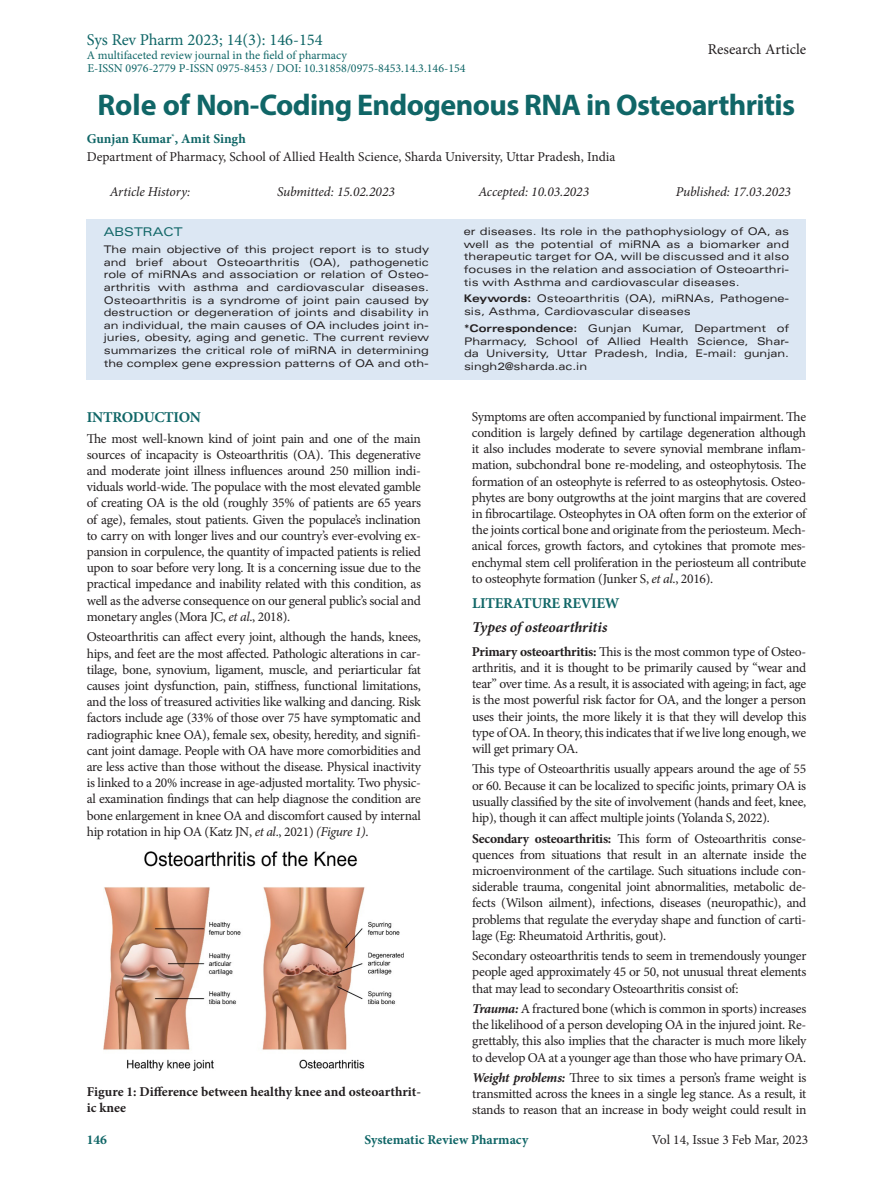
<style>
.page{position:relative;width:893px;height:1188px;background:#fff}
.page>*{position:absolute;margin:0;border:0;box-sizing:border-box;transform-origin:0 0}
.t1{font:700 30px "Myriad Pro";letter-spacing:-.02em;color:#106667}
.t2{font:16.5px "Minion Pro";color:#106667}
.t3{font:700 15px "Minion Pro";letter-spacing:-.02em;color:#106667}
.t4{font:italic 700 15px "Minion Pro";color:#231f20}
.t5{font:15px "Minion Pro";color:#231f20}
.t6{font:13.5px/16.2px "Minion Pro";letter-spacing:-.02em;color:#231f20;text-align:justify}
.t7{font:13.5px/18.3px "Minion Pro";color:#231f20}
.t8{font:italic 13.5px "Minion Pro";letter-spacing:-.005em;color:#231f20}
.t9{font:700 13.5px/16.2px "Minion Pro";color:#231f20}
.t10{font:700 13.5px "Minion Pro";color:#106667}
.t11{font:12px "Minion Pro";color:#106667}
.t12{font:expanded 12px "Univers LT Std";color:#106667}
.t13{font:expanded 10.5px/12.6px "Univers LT Std";color:#231f20;text-align:justify}
.s1{font-weight:700;color:#106667}
.s2{font-style:italic}
.s3{font-weight:700}
.s4{font-weight:700;font-style:italic}
</style>
<div class="page">
<img style="left:104px;top:852px;width:300px;height:219px">
<div style="left:87px;top:219px;width:719px;height:160px;background:#dce7f3"></div>
<p class="t2" style="left:87px;top:28px;width:237px">Sys Rev Pharm 2023; 14(3): 146-154</p>
<p class="t11" style="left:87px;top:47px;width:262px">A multifaceted review journal in the field of pharmacy</p>
<p class="t5" style="left:708px;top:39px;width:100px">Research Article</p>
<h1 class="t1" style="left:97px;top:85px;width:699px">Role of Non-Coding Endogenous RNA in Osteoarthritis</h1>
<p class="t7" style="left:87px;top:130px;width:530px"><span class="s1">Gunjan Kumar</span><sup>*</sup><span class="s1">, Amit Singh<br></span>Department of Pharmacy, School of Allied Health Science, Sharda University, Uttar Pradesh, India</p>
<p class="t11" style="left:87px;top:61px;width:380px">E-ISSN 0976-2779 P-ISSN 0975-8453 / DOI: 10.31858/0975-8453.14.3.146-154</p>
<p class="t8" style="left:110px;top:183px;width:82px">Article History:</p>
<p class="t8" style="left:277px;top:183px;width:119px">Submitted: 15.02.2023</p>
<p class="t8" style="left:478px;top:183px;width:112px">Accepted: 10.03.2023</p>
<p class="t8" style="left:676px;top:183px;width:117px">Published: 17.03.2023</p>
<p class="t12" style="left:104px;top:225px;width:80px">ABSTRACT</p>
<p class="t13" style="left:104px;top:243px;width:327px">The main objective of this project report is to study and brief about Osteoarthritis (OA), pathogenetic role of miRNAs and association or relation of Osteo&shy;arthritis with asthma and cardiovascular diseases.<br>Osteoarthritis is a syndrome of joint pain caused by destruction or degeneration of joints and disability in an individual, the main causes of OA includes joint in&shy;juries, obesity, aging and genetic. The current review summarizes the critical role of miRNA in determining the complex gene expression patterns of OA and oth-</p>
<p class="t3" style="left:87px;top:407px;width:115px">INTRODUCTION</p>
<p class="t6" style="left:87px;top:430px;width:336px">The most well-known kind of joint pain and one of the main sources of incapacity is Osteoarthritis (OA). This degenerative and moderate joint illness influences around 250 million indi&shy;viduals world-wide. The populace with the most elevated gamble of creating OA is the old (roughly 35% of patients are 65 years of age), females, stout patients. Given the populace’s inclination to carry on with longer lives and our country’s ever-evolving ex&shy;pansion in corpulence, the quantity of impacted patients is relied upon to soar before very long. It is a concerning issue due to the practical impedance and inability related with this condition, as well as the adverse consequence on our general public’s social and monetary angles (Mora JC, <span class="s2">et al</span>., 2018).</p>
<p class="t6" style="left:87px;top:629px;width:336px">Osteoarthritis can affect every joint, although the hands, knees, hips, and feet are the most affected. Pathologic alterations in car&shy;tilage, bone, synovium, ligament, muscle, and periarticular fat causes joint dysfunction, pain, stiffness, functional limitations, and the loss of treasured activities like walking and dancing. Risk factors include age (33% of those over 75 have symptomatic and radiographic knee OA), female sex, obesity, heredity, and signifi&shy;cant joint damage. People with OA have more comorbidities and are less active than those without the disease. Physical inactivity is linked to a 20% increase in age-adjusted mortality. Two physic&shy;al examination findings that can help diagnose the condition are bone enlargement in knee OA and discomfort caused by internal hip rotation in hip OA (Katz JN, <span class="s2">et al</span>., 2021) <span class="s2">(Figure 1)</span>.</p>
<p class="t9" style="left:87px;top:1083px;width:336px">Figure 1: Difference between healthy knee and osteoarthrit&shy;ic knee</p>
<p class="t13" style="left:464px;top:225px;width:327px">er diseases. Its role in the pathophysiology of OA, as well as the potential of miRNA as a biomarker and therapeutic target for OA, will be discussed and it also focuses in the relation and association of Osteoarthri&shy;tis with Asthma and cardiovascular diseases.</p>
<p class="t13" style="left:464px;top:292px;width:327px"><span class="s3">Keywords:</span> Osteoarthritis (OA), miRNAs, Pathogene&shy;sis, Asthma, Cardiovascular diseases</p>
<p class="t13" style="left:464px;top:322px;width:327px"><span class="s3">*Correspondence:</span> Gunjan Kumar, Department of Pharmacy, School of Allied Health Science, Shar&shy;da University, Uttar Pradesh, India, E-mail: gunjan. singh2@sharda.ac.in</p>
<p class="t6" style="left:472px;top:409px;width:336px">Symptoms are often accompanied by functional impairment. The condition is largely defined by cartilage degeneration although it also includes moderate to severe synovial membrane inflam&shy;mation, subchondral bone re-modeling, and osteophytosis. The formation of an osteophyte is referred to as osteophytosis. Osteo&shy;phytes are bony outgrowths at the joint margins that are covered in fibrocartilage. Osteophytes in OA often form on the exterior of the joints cortical bone and originate from the periosteum. Mech&shy;anical forces, growth factors, and cytokines that promote mes&shy;enchymal stem cell proliferation in the periosteum all contribute to osteophyte formation (Junker S, <span class="s2">et al</span>., 2016).</p>
<p class="t3" style="left:472px;top:593px;width:149px">LITERATURE REVIEW</p>
<p class="t4" style="left:472px;top:617px;width:137px">Types of osteoarthritis</p>
<p class="t6" style="left:472px;top:643px;width:336px"><span class="s3">Primary osteoarthritis:</span> This is the most common type of Osteo&shy;arthritis, and it is thought to be primarily caused by “wear and tear” over time. As a result, it is associated with ageing; in fact, age is the most powerful risk factor for OA, and the longer a person uses their joints, the more likely it is that they will develop this type of OA. In theory, this indicates that if we live long enough, we will get primary OA.</p>
<p class="t6" style="left:472px;top:761px;width:336px">This type of Osteoarthritis usually appears around the age of 55 or 60. Because it can be localized to specific joints, primary OA is usually classified by the site of involvement (hands and feet, knee, hip), though it can affect multiple joints (Yolanda S, 2022).</p>
<p class="t6" style="left:472px;top:830px;width:336px"><span class="s3">Secondary osteoarthritis:</span> This form of Osteoarthritis conse&shy;quences from situations that result in an alternate inside the microenvironment of the cartilage. Such situations include con&shy;siderable trauma, congenital joint abnormalities, metabolic de&shy;fects (Wilson ailment), infections, diseases (neuropathic), and problems that regulate the everyday shape and function of carti&shy;lage (Eg: Rheumatoid Arthritis, gout).</p>
<p class="t6" style="left:472px;top:948px;width:336px">Secondary osteoarthritis tends to seem in tremendously younger people aged approximately 45 or 50, not unusual threat elements that may lead to secondary Osteoarthritis consist of:</p>
<p class="t6" style="left:472px;top:1001px;width:336px"><span class="s4">Trauma:</span> A fractured bone (which is common in sports) increases the likelihood of a person developing OA in the injured joint. Re&shy;grettably, this also implies that the character is much more likely to develop OA at a younger age than those who have primary OA.</p>
<p class="t6" style="left:472px;top:1070px;width:336px"><span class="s4">Weight problems:</span> Three to six times a person’s frame weight is transmitted across the knees in a single leg stance. As a result, it stands to reason that an increase in body weight could result in</p>
<p class="t10" style="left:87px;top:1130px;width:22px">146</p>
<p class="t10" style="left:365px;top:1130px;width:165px">Systematic Review Pharmacy</p>
<p class="t6" style="left:652px;top:1131px;width:158px">Vol 14, Issue 3 Feb Mar, 2023</p>
</div>
